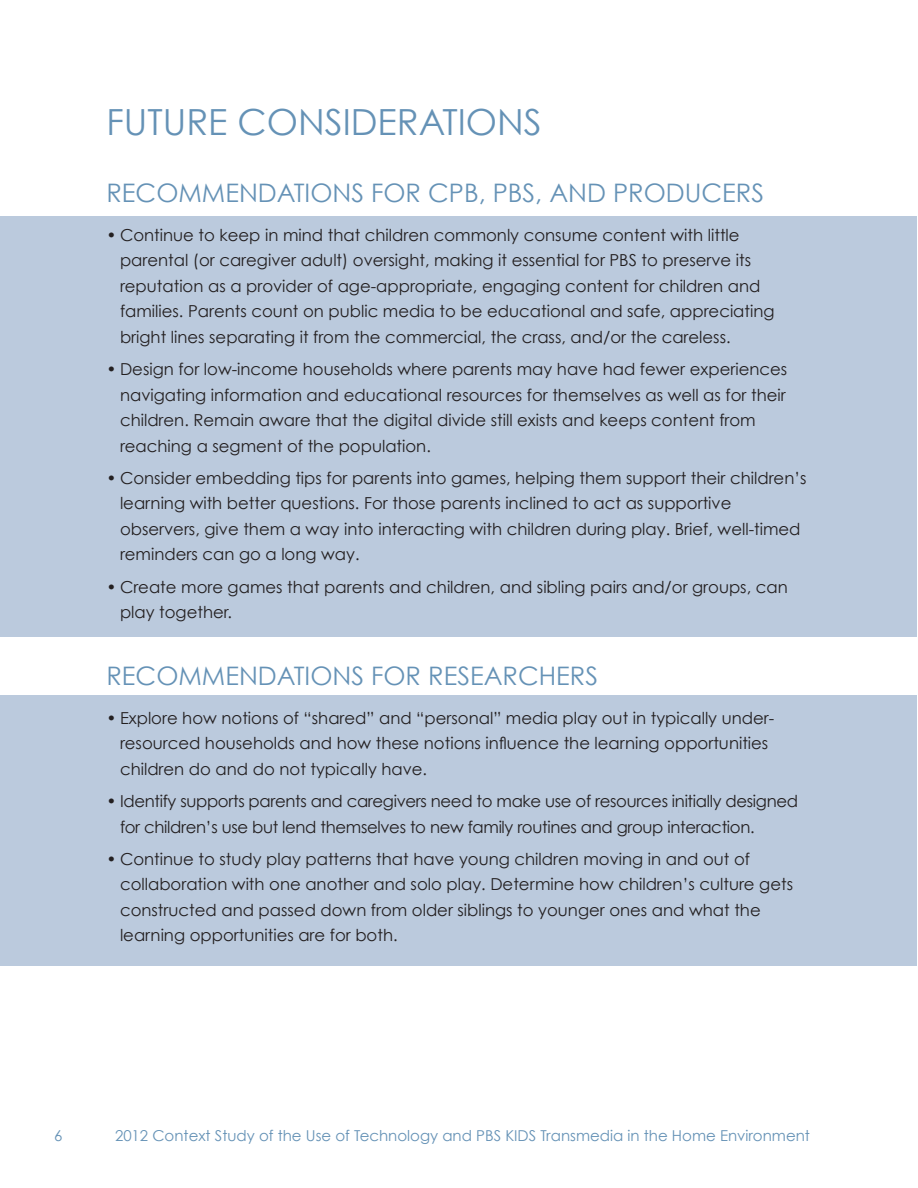
<style>
.page{position:relative;width:918px;height:1188px;background:#fff}
.page>*{position:absolute;margin:0;border:0;box-sizing:border-box;transform-origin:0 0}
.Heading_2{font:36px "Century Gothic";color:#6592b6}
.Heading_3{font:25.5px "Century Gothic";color:#6592b6}
.t1{font:16.5px/25.5px "Century Gothic";color:#231f20}
.t2{font:16.5px/25.5px "Century Gothic";letter-spacing:-.02em;color:#231f20}
.t3{font:15px "Century Gothic";color:#6592b6}
</style>
<div class="page">
<div style="left:0;top:695px;width:917px;height:270px;background:#bbcadd"></div>
<div style="left:0;top:217px;width:917px;height:420px;background:#bbcadd"></div>
<p class="Heading_2" style="left:106px;top:100px;width:437px">FUTURE CONSIDERATIONS</p>
<p class="Heading_3" style="left:106px;top:177px;width:659px">RECOMMENDATIONS FOR CPB, PBS, AND PRODUCERS</p>
<p class="t1" style="left:120px;top:222px;width:656px;text-indent:-14px">• Continue to keep in mind that children commonly consume content with little parental (or caregiver adult) oversight, making it essential for PBS to preserve its reputation as a provider of age-appropriate, engaging content for children and families. Parents count on public media to be educational and safe, appreciating bright lines separating it from the commercial, the crass, and/or the careless.</p>
<p class="t1" style="left:120px;top:356px;width:669px;text-indent:-14px">• Design for low-income households where parents may have had fewer experiences navigating information and educational resources for themselves as well as for their children. Remain aware that the digital divide still exists and keeps content from reaching a segment of the population.</p>
<p class="t1" style="left:120px;top:465px;width:688px;text-indent:-14px">• Consider embedding tips for parents into games, helping them support their children’s learning with better questions. For those parents inclined to act as supportive observers, give them a way into interacting with children during play. Brief, well-timed reminders can go a long way.</p>
<p class="t1" style="left:120px;top:574px;width:669px;text-indent:-14px">• Create more games that parents and children, and sibling pairs and/or groups, can play together.</p>
<p class="Heading_3" style="left:106px;top:660px;width:493px">RECOMMENDATIONS FOR RESEARCHERS</p>
<p class="t1" style="left:120px;top:705px;width:656px;text-indent:-14px">• Explore how notions of “shared” and “personal” media play out in typically under&shy;resourced households and how these notions influence the learning opportunities children do and do not typically have.</p>
<p class="t2" style="left:120px;top:788px;width:680px;text-indent:-14px">• Identify supports parents and caregivers need to make use of resources initially designed for children’s use but lend themselves to new family routines and group interaction.</p>
<p class="t1" style="left:120px;top:846px;width:675px;text-indent:-14px">• Continue to study play patterns that have young children moving in and out of collaboration with one another and solo play. Determine how children’s culture gets constructed and passed down from older siblings to younger ones and what the learning opportunities are for both.</p>
<p class="t3" style="left:54px;top:1126px;width:10px">6</p>
<p class="t3" style="left:115px;top:1126px;width:696px">2012 Context Study of the Use of Technology and PBS KIDS Transmedia in the Home Environment</p>
</div>
